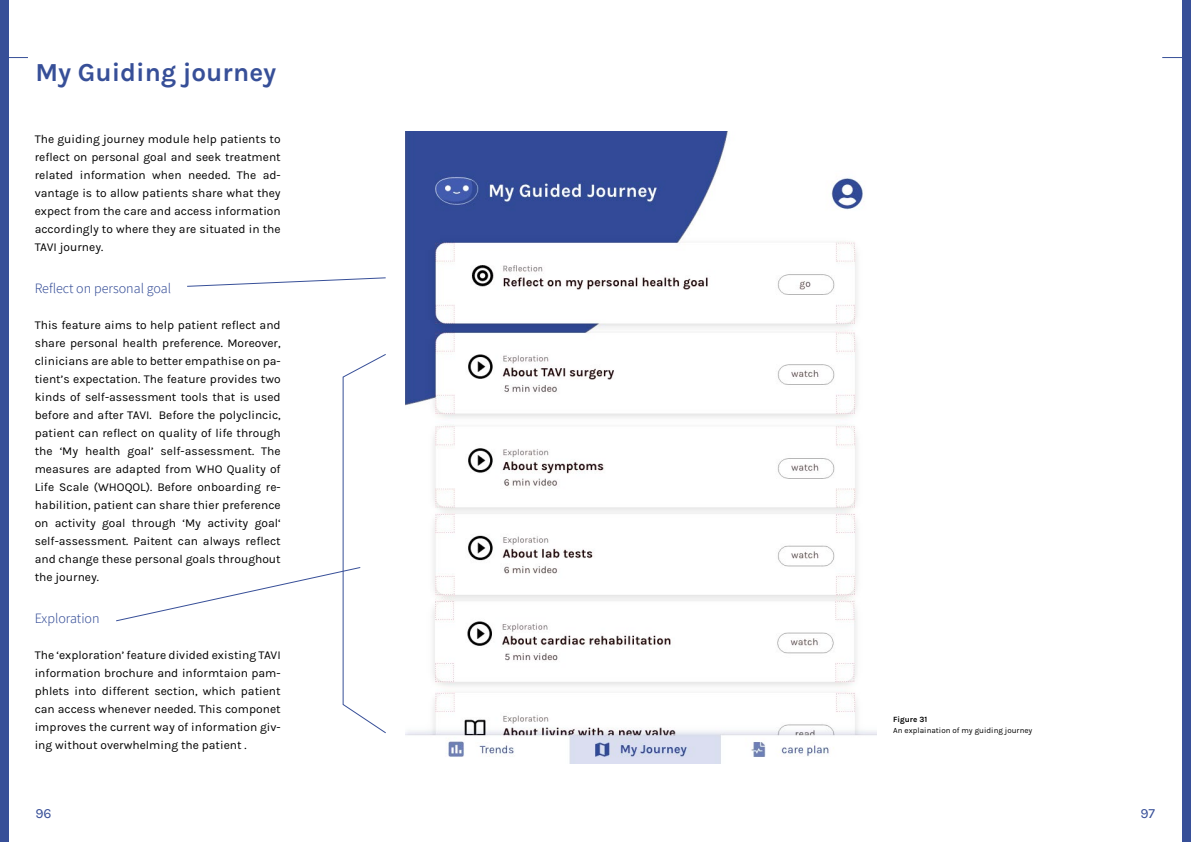
<style>
.page{position:relative;width:1191px;height:842px;background:#fff}
.page>*{position:absolute;margin:0;border:0;box-sizing:border-box;transform-origin:0 0}
.t1{font:700 26px "Karla";color:#374f98}
.t2{font:300 14px "Assistant";color:#374f98}
.t3{font:14px "Karla";color:#374f98}
.t4{font:12px/18px "Karla";color:#000;text-align:justify}
.t5{font:8px "Karla";color:#000}
.t6{font:700 8px "Karla";color:#000}
</style>
<div class="page">
<div style="left:0;top:0;width:9px;height:842px;background:#374f98"></div>
<div style="left:1182px;top:0;width:9px;height:842px;background:#374f98"></div>
<svg style="left:9px;top:57px;width:19px;height:1px"></svg>
<svg style="left:1162px;top:57px;width:20px;height:1px"></svg>
<img style="left:405px;top:132px;width:471px;height:631px">
<svg style="left:187px;top:277px;width:199px;height:10px"></svg>
<svg style="left:116px;top:354px;width:270px;height:380px"></svg>
<h1 class="t1" style="left:35px;top:57px;width:242px">My Guiding journey</h1>
<p class="t4" style="left:35px;top:130px;width:247px">The guiding journey module help patients to reflect on personal goal and seek treatment related information when needed. The ad&shy;vantage is to allow patients share what they expect from the care and access information accordingly to where they are situated in the TAVI journey.</p>
<p class="t2" style="left:35px;top:279px;width:138px">Reflect on personal goal</p>
<p class="t4" style="left:35px;top:316px;width:247px">This feature aims to help patient reflect and share personal health preference. Moreover, clinicians are able to better empathise on pa&shy;tient’s expectation. The feature provides two kinds of self-assessment tools that is used before and after TAVI. Before the polyclincic, patient can reflect on quality of life through the ‘My health goal’ self-assessment. The measures are adapted from WHO Quality of Life Scale (WHOQOL). Before onboarding re&shy;habilition, patient can share thier preference on activity goal through ‘My activity goal‘ self-assessment. Paitent can always reflect and change these personal goals throughout the journey.</p>
<p class="t2" style="left:35px;top:609px;width:66px">Exploration</p>
<p class="t4" style="left:35px;top:646px;width:247px">The ‘exploration’ feature divided existing TAVI information brochure and informtaion pam&shy;phlets into different section, which patient can access whenever needed. This componet improves the current way of information giv&shy;ing without overwhelming the patient .</p>
<p class="t6" style="left:893px;top:714px;width:36px">Figure 31</p>
<p class="t5" style="left:893px;top:726px;width:141px">An explaination of my guiding journey</p>
<p class="t3" style="left:35px;top:806px;width:18px">96</p>
<p class="t3" style="left:1140px;top:806px;width:16px">97</p>
</div>
